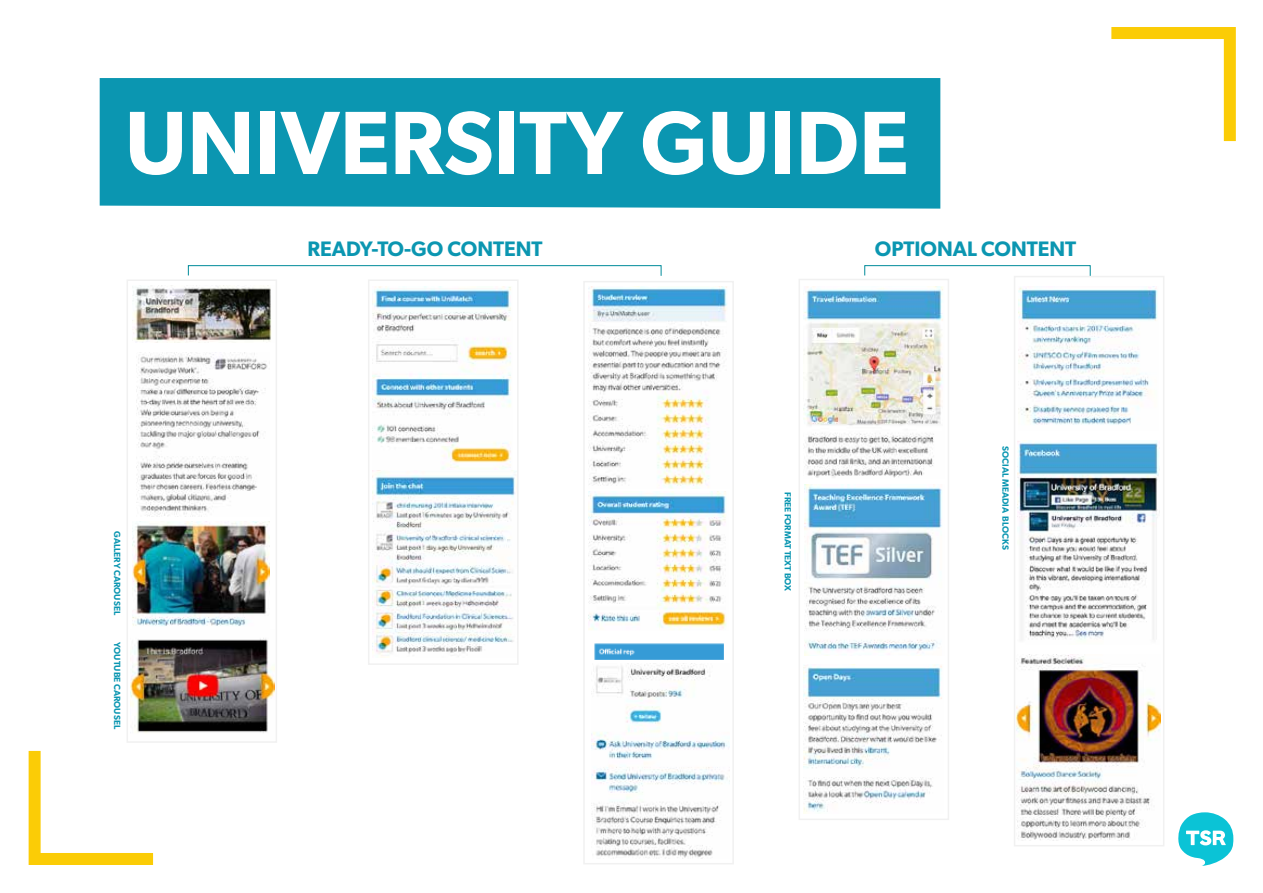
<style>
.page{position:relative;width:1263px;height:893px;background:#fff}
.page>*{position:absolute;margin:0;border:0;box-sizing:border-box;transform-origin:0 0}
.t1{font:600 90px "Gibson";color:#fff}
.t2{font:600 21px "Gibson";color:#0b96b1}
.t3{font:600 9px "Gibson";color:#0b96b1}
</style>
<div class="page">
<svg style="left:1178px;top:812px;width:55px;height:53px"></svg>
<svg style="left:1111px;top:27px;width:125px;height:115px"></svg>
<svg style="left:28px;top:742px;width:137px;height:123px"></svg>
<div style="left:100px;top:78px;width:840px;height:130px;background:#0b96b1"></div>
<img style="left:137px;top:352px;width:131px;height:164px">
<img style="left:133px;top:285px;width:139px;height:57px">
<img style="left:133px;top:521px;width:136px;height:105px">
<img style="left:130px;top:638px;width:144px;height:95px">
<img style="left:373px;top:286px;width:138px;height:183px">
<img style="left:373px;top:470px;width:143px;height:188px">
<img style="left:591px;top:663px;width:137px;height:195px">
<img style="left:804px;top:484px;width:138px;height:171px">
<img style="left:804px;top:664px;width:138px;height:149px">
<img style="left:1017px;top:654px;width:144px;height:186px">
<img style="left:1019px;top:286px;width:139px;height:139px">
<img style="left:1017px;top:440px;width:142px;height:200px">
<div style="left:127px;top:279px;width:150px;height:463px;border:2px solid #f1f1f1"></div>
<img style="left:588px;top:287px;width:139px;height:201px">
<img style="left:588px;top:491px;width:138px;height:139px">
<div style="left:583px;top:281px;width:151px;height:583px;border:2px solid #f1f1f1"></div>
<div style="left:368px;top:279px;width:151px;height:385px;border:2px solid #f1f1f1"></div>
<div style="left:798px;top:279px;width:151px;height:541px;border:2px solid #f1f1f1"></div>
<div style="left:1014px;top:276px;width:150px;height:570px;border:2px solid #f1f1f1"></div>
<svg style="left:188px;top:265px;width:474px;height:11px"></svg>
<svg style="left:864px;top:265px;width:227px;height:11px"></svg>
<img style="left:804px;top:286px;width:139px;height:192px">
<img style="left:594px;top:643px;width:130px;height:17px">
<h1 class="t1" style="left:125px;top:89px;width:786px">UNIVERSITY GUIDE</h1>
<h2 class="t2" style="left:307px;top:236px;width:237px">READY-TO-GO CONTENT</h2>
<h2 class="t2" style="left:875px;top:236px;width:203px">OPTIONAL CONTENT</h2>
<p class="t3" style="left:123px;top:531px;width:85px;rotate:90deg">GALLERY CAROUSEL</p>
<p class="t3" style="left:123px;top:642px;width:88px;rotate:90deg">YOUTUBE CAROUSEL</p>
<p class="t3" style="left:793px;top:492px;width:101px;rotate:90deg">FREE FORMAT TEXT BOX</p>
<p class="t3" style="left:1011px;top:446px;width:105px;rotate:90deg">SOCIAL MEADIA BLOCKS</p>
</div>
